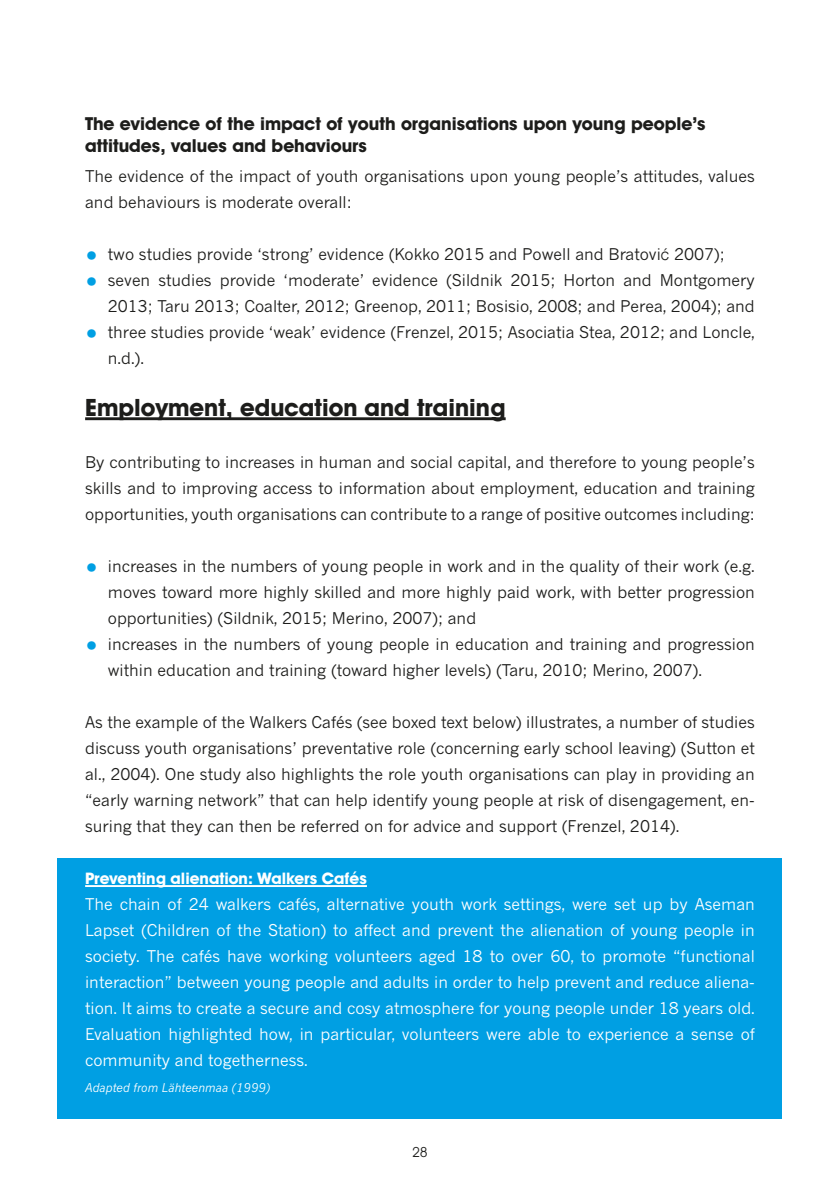
<style>
.page{position:relative;width:840px;height:1191px;background:#fff}
.page>*{position:absolute;margin:0;border:0;box-sizing:border-box;transform-origin:0 0}
.t1{font:700 24px "Avant Garde IT Cby BT";color:#1d1d1b}
.t2{font:700 18px/21.6px "Avant Garde IT Cby BT";color:#1d1d1b}
.t3{font:16px/26px "News Gothic MT Std";color:#1d1d1b}
.t4{font:16px/26px "News Gothic MT Std";color:#fff;text-align:justify}
.t5{font:700 16px "Avant Garde IT Cby BT";color:#fff}
.t6{font:14px "Avant Garde IT Cby BT";color:#1d1d1b}
.t7{font:italic 12px "News Gothic MT Std";color:#fff}
.s1{font-family:"Bodoni";font-style:italic;font-size:26px;color:#009fe3}
.s2{font-family:"Helvetica Neue";font-weight:300}
</style>
<div class="page">
<div style="left:58px;top:858px;width:723px;height:260px;background:#009fe3"></div>
<hr style="left:85px;top:417px;width:420px;height:3px;background:#1d1d1b">
<hr style="left:85px;top:885px;width:282px;height:2px;background:#fff">
<p class="t2" style="left:85px;top:113px;width:621px">The evidence of the impact of youth organisations upon young people’s attitudes, values and behaviours</p>
<p class="t3" style="left:85px;top:163px;width:670px">The evidence of the impact of youth organisations upon young people’s attitudes, values and behaviours is moderate overall:</p>
<p class="t3" style="left:85px;top:241px;width:640px"><span class="s1">•</span> two studies provide ‘strong’ evidence (Kokko 2015 and Powell and Bratovi<span class="s2">ć</span> 2007);</p>
<p class="t3" style="left:85px;top:267px;width:670px;text-align:right"><span class="s1">•</span> seven studies provide ‘moderate’ evidence (Sildnik 2015; Horton and Montgomery<br>2013; Taru 2013; Coalter, 2012; Greenop, 2011; Bosisio, 2008; and Perea, 2004); and</p>
<p class="t3" style="left:108px;top:319px;width:648px;text-indent:-23px"><span class="s1">•</span> three studies provide ‘weak’ evidence (Frenzel, 2015; Asociatia Stea, 2012; and Loncle, n.d.).</p>
<h1 class="t1" style="left:85px;top:393px;width:422px">Employment, education and training</h1>
<p class="t3" style="left:85px;top:449px;width:670px;text-align:justify">By contributing to increases in human and social capital, and therefore to young people’s skills and to improving access to information about employment, education and training opportunities, youth organisations can contribute to a range of positive outcomes including:</p>
<p class="t3" style="left:108px;top:553px;width:648px;text-align:justify;text-indent:-23px"><span class="s1">•</span> increases in the numbers of young people in work and in the quality of their work (e.g. moves toward more highly skilled and more highly paid work, with better progression opportunities) (Sildnik, 2015; Merino, 2007); and</p>
<p class="t3" style="left:108px;top:631px;width:648px;text-indent:-23px"><span class="s1">•</span> increases in the numbers of young people in education and training and progression within education and training (toward higher levels) (Taru, 2010; Merino, 2007).</p>
<p class="t3" style="left:85px;top:709px;width:671px;text-align:justify">As the example of the Walkers Cafés (see boxed text below) illustrates, a number of studies discuss youth organisations’ preventative role (concerning early school leaving) (Sutton et al., 2004). One study also highlights the role youth organisations can play in providing an “early warning network” that can help identify young people at risk of disengagement, en&shy;suring that they can then be referred on for advice and support (Frenzel, 2014).</p>
<p class="t5" style="left:85px;top:869px;width:283px">Preventing alienation: Walkers Cafés</p>
<p class="t4" style="left:85px;top:891px;width:671px">The chain of 24 walkers cafés, alternative youth work settings, were set up by Aseman Lapset (Children of the Station) to affect and prevent the alienation of young people in society. The cafés have working volunteers aged 18 to over 60, to promote “functional interaction” between young people and adults in order to help prevent and reduce aliena&shy;tion. It aims to create a secure and cosy atmosphere for young people under 18 years old.<br>Evaluation highlighted how, in particular, volunteers were able to experience a sense of community and togetherness.</p>
<p class="t7" style="left:85px;top:1080px;width:186px">Adapted from Lähteenmaa (1999)</p>
<p class="t6" style="left:412px;top:1143px;width:17px">28</p>
</div>
